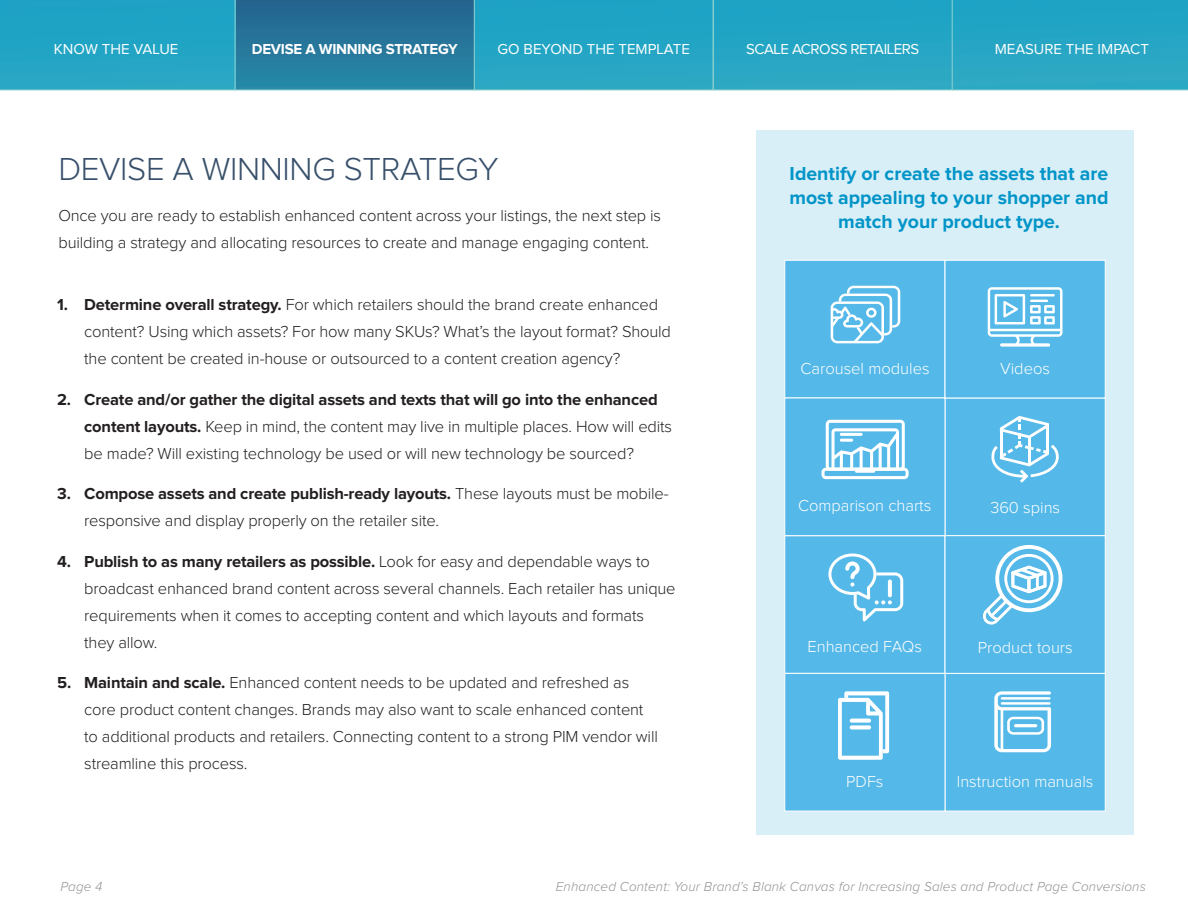
<style>
.page{position:relative;width:1188px;height:918px;background:#fff}
.page>*{position:absolute;margin:0;border:0;box-sizing:border-box;transform-origin:0 0}
.t1{font:300 33px "Proxima Nova";letter-spacing:-.01em;color:#38506b}
.t2{font:700 19.5px/24px "Proxima Nova";color:#0094c8;text-align:center}
.t3{font:300 16.5px/27px "Proxima Nova";letter-spacing:-.01em;color:#231f20}
.t4{font:300 16.5px "Proxima Nova";color:#fff}
.t5{font:15px "Proxima Nova";color:#fff}
.t6{font:700 15px "Proxima Nova";letter-spacing:-.02em;color:#fff}
.t7{font:15px "Proxima Nova";letter-spacing:-.03em;color:#fff}
.t8{font:italic 300 13.5px "Proxima Nova";letter-spacing:.01em;color:#919396}
.s1{font-weight:700}
</style>
<div class="page">
<div style="left:756px;top:131px;width:378px;height:704px;background:#d9eff7"></div>
<div style="left:785px;top:260px;width:160px;height:138px;background:#54b8e8;border:1px solid #fff"></div>
<div style="left:785px;top:535px;width:160px;height:139px;background:#54b8e8;border:1px solid #fff"></div>
<div style="left:945px;top:398px;width:160px;height:138px;background:#54b8e8;border:1px solid #fff"></div>
<div style="left:945px;top:673px;width:160px;height:138px;background:#54b8e8"></div>
<div style="left:945px;top:260px;width:160px;height:138px;background:#54b8e8"></div>
<div style="left:945px;top:535px;width:160px;height:139px;background:#54b8e8;border:1px solid #fff"></div>
<div style="left:785px;top:398px;width:160px;height:138px;background:#54b8e8"></div>
<div style="left:785px;top:673px;width:160px;height:138px;background:#54b8e8"></div>
<svg style="left:988px;top:287px;width:75px;height:60px"></svg>
<svg style="left:983px;top:545px;width:80px;height:80px"></svg>
<svg style="left:821px;top:420px;width:88px;height:59px"></svg>
<svg style="left:991px;top:416px;width:68px;height:67px"></svg>
<svg style="left:994px;top:691px;width:57px;height:61px"></svg>
<hr style="left:1014px;top:724px;width:23px;height:3px;background:#fff;border-radius:2px">
<svg style="left:831px;top:286px;width:69px;height:57px"></svg>
<svg style="left:838px;top:691px;width:51px;height:69px"></svg>
<svg style="left:828px;top:553px;width:75px;height:68px"></svg>
<svg style="left:888px;top:580px;width:4px;height:17px"></svg>
<svg style="left:0;top:0;width:1188px;height:90px;background:#259cbc"></svg>
<p class="t5" style="left:54px;top:42px;width:126px">KNOW THE VALUE</p>
<p class="t6" style="left:252px;top:42px;width:207px">DEVISE A WINNING STRATEGY</p>
<p class="t5" style="left:498px;top:42px;width:194px">GO BEYOND THE TEMPLATE</p>
<p class="t7" style="left:746px;top:42px;width:175px">SCALE ACROSS RETAILERS</p>
<p class="t5" style="left:995px;top:42px;width:156px">MEASURE THE IMPACT</p>
<p class="t1" style="left:58px;top:154px;width:442px">DEVISE A WINNING STRATEGY</p>
<p class="t3" style="left:58px;top:203px;width:604px">Once you are ready to establish enhanced content across your listings, the next step is building a strategy and allocating resources to create and manage engaging content.</p>
<p class="t3" style="left:84px;top:292px;width:588px;text-indent:-27px"><span class="s1">1. Determine overall strategy.</span> For which retailers should the brand create enhanced content? Using which assets? For how many SKUs? What’s the layout format? Should the content be created in-house or outsourced to a content creation agency?</p>
<p class="t3" style="left:84px;top:386px;width:589px;text-indent:-27px"><span class="s1">2. Create and/or gather the digital assets and texts that will go into the enhanced content layouts.</span> Keep in mind, the content may live in multiple places. How will edits be made? Will existing technology be used or will new technology be sourced?</p>
<p class="t3" style="left:84px;top:481px;width:586px;text-indent:-27px"><span class="s1">3. Compose assets and create publish-ready layouts.</span> These layouts must be mobile&shy;responsive and display properly on the retailer site.</p>
<p class="t3" style="left:84px;top:548px;width:593px;text-indent:-27px"><span class="s1">4. Publish to as many retailers as possible.</span> Look for easy and dependable ways to broadcast enhanced brand content across several channels. Each retailer has unique requirements when it comes to accepting content and which layouts and formats they allow.</p>
<p class="t3" style="left:84px;top:670px;width:575px;text-indent:-27px"><span class="s1">5. Maintain and scale.</span> Enhanced content needs to be updated and refreshed as core product content changes. Brands may also want to scale enhanced content to additional products and retailers. Connecting content to a strong PIM vendor will streamline this process.</p>
<p class="t2" style="left:789px;top:163px;width:321px">Identify or create the assets that are most appealing to your shopper and match your product type.</p>
<p class="t4" style="left:800px;top:361px;width:131px">Carousel modules</p>
<p class="t4" style="left:1000px;top:361px;width:51px">Videos</p>
<p class="t4" style="left:798px;top:498px;width:135px">Comparison charts</p>
<p class="t4" style="left:990px;top:500px;width:71px">360 spins</p>
<p class="t4" style="left:807px;top:639px;width:116px">Enhanced FAQs</p>
<p class="t4" style="left:978px;top:640px;width:97px">Product tours</p>
<p class="t4" style="left:846px;top:774px;width:39px">PDFs</p>
<p class="t4" style="left:957px;top:774px;width:138px">Instruction manuals</p>
<p class="t8" style="left:60px;top:880px;width:44px">Page 4</p>
<p class="t8" style="left:556px;top:880px;width:592px">Enhanced Content: Your Brand’s Blank Canvas for Increasing Sales and Product Page Conversions</p>
</div>
